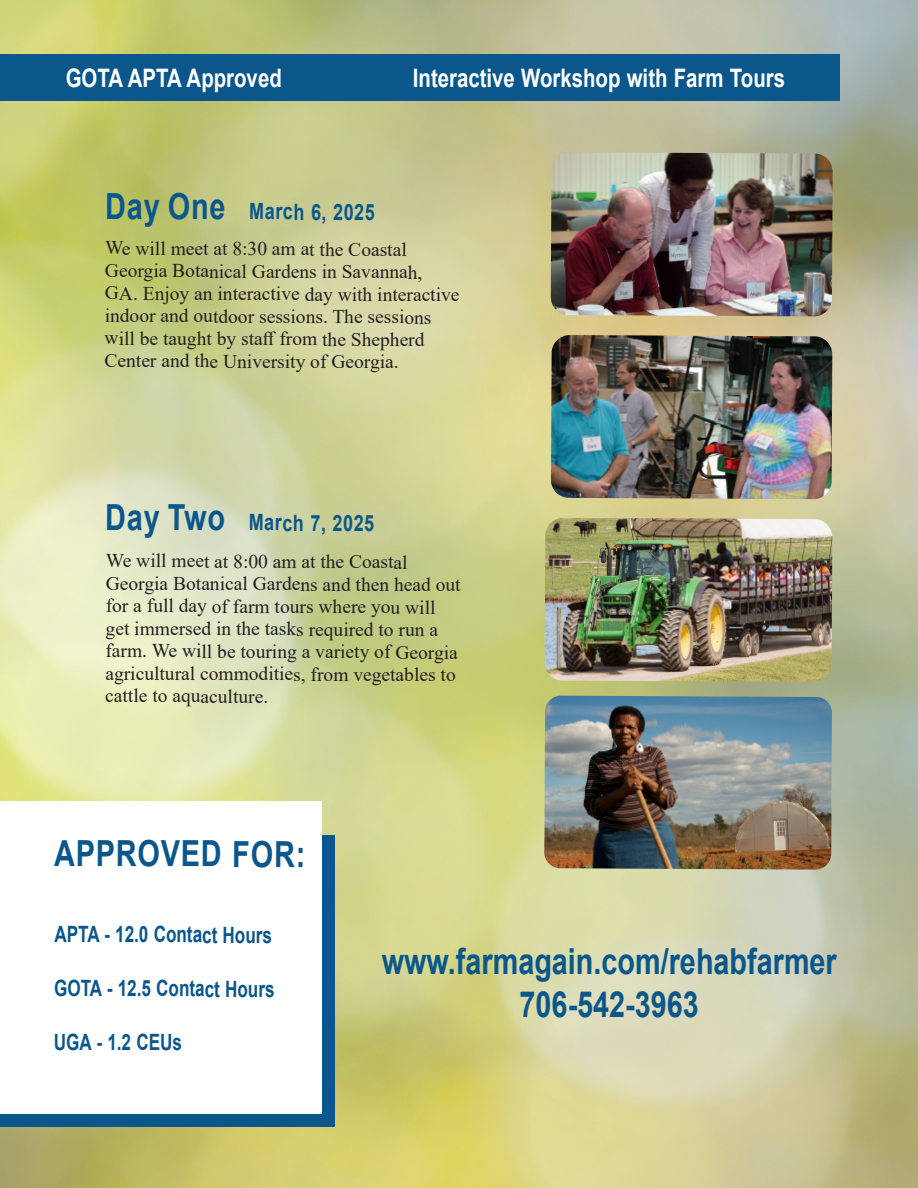
<style>
.page{position:relative;width:918px;height:1188px;background:#fff}
.page>*{position:absolute;margin:0;border:0;box-sizing:border-box;transform-origin:0 0}
.t1{font:700 36px "Arial";color:#0b578b;scale:.8 1}
.t2{font:700 36px "Arial";letter-spacing:.02em;color:#0b578b;scale:.8 1}
.t3{font:700 25.5px "Arial";color:#fff;scale:.8 1}
.t4{font:700 22.5px "Arial";letter-spacing:-.01em;color:#0b578b;scale:.76 1}
.t5{font:700 22.5px "Arial";letter-spacing:.02em;color:#0b578b;scale:.8 1}
.t6{font:19.5px/22.5px "Times New Roman";color:#231f20}
.s1{font-size:36px}
</style>
<div class="page">
<img style="left:0;top:0;width:918px;height:1188px">
<div style="left:0;top:835px;width:335px;height:291px;background:#0b578b"></div>
<img style="left:551px;top:152px;width:282px;height:164px">
<img style="left:551px;top:335px;width:281px;height:164px">
<img style="left:545px;top:518px;width:287px;height:164px">
<img style="left:544px;top:696px;width:288px;height:174px">
<div style="left:0;top:802px;width:322px;height:312px;background:#fff"></div>
<div style="left:0;top:54px;width:840px;height:47px;background:#0b578b"></div>
<p class="t3" style="left:66px;top:60px;width:272px">GOTA APTA Approved</p>
<p class="t3" style="left:413px;top:60px;width:467px">Interactive Workshop with Farm Tours</p>
<p class="t5" style="left:105px;top:196px;width:339px"><span class="s1">Day One</span> March 6, 2025</p>
<p class="t6" style="left:105px;top:237px;width:357px">We will meet at 8:30 am at the Coastal Georgia Botanical Gardens in Savannah, GA. Enjoy an interactive day with interactive indoor and outdoor sessions. The sessions will be taught by staff from the Shepherd Center and the University of Georgia.</p>
<p class="t5" style="left:105px;top:507px;width:338px"><span class="s1">Day Two</span> March 7, 2025</p>
<p class="t6" style="left:105px;top:549px;width:357px">We will meet at 8:00 am at the Coastal Georgia Botanical Gardens and then head out for a full day of farm tours where you will get immersed in the tasks required to run a farm. We will be touring a variety of Georgia agricultural commodities, from vegetables to cattle to aquaculture.</p>
<p class="t2" style="left:54px;top:828px;width:316px">APPROVED FOR:</p>
<p class="t4" style="left:54px;top:919px;width:288px">APTA - 12.0 Contact Hours</p>
<p class="t4" style="left:54px;top:973px;width:292px">GOTA - 12.5 Contact Hours</p>
<p class="t4" style="left:54px;top:1026px;width:170px">UGA - 1.2 CEUs</p>
<p class="t1" style="left:382px;top:936px;width:570px">www.farmagain.com/rehabfarmer</p>
<p class="t1" style="left:520px;top:979px;width:226px">706-542-3963</p>
</div>
